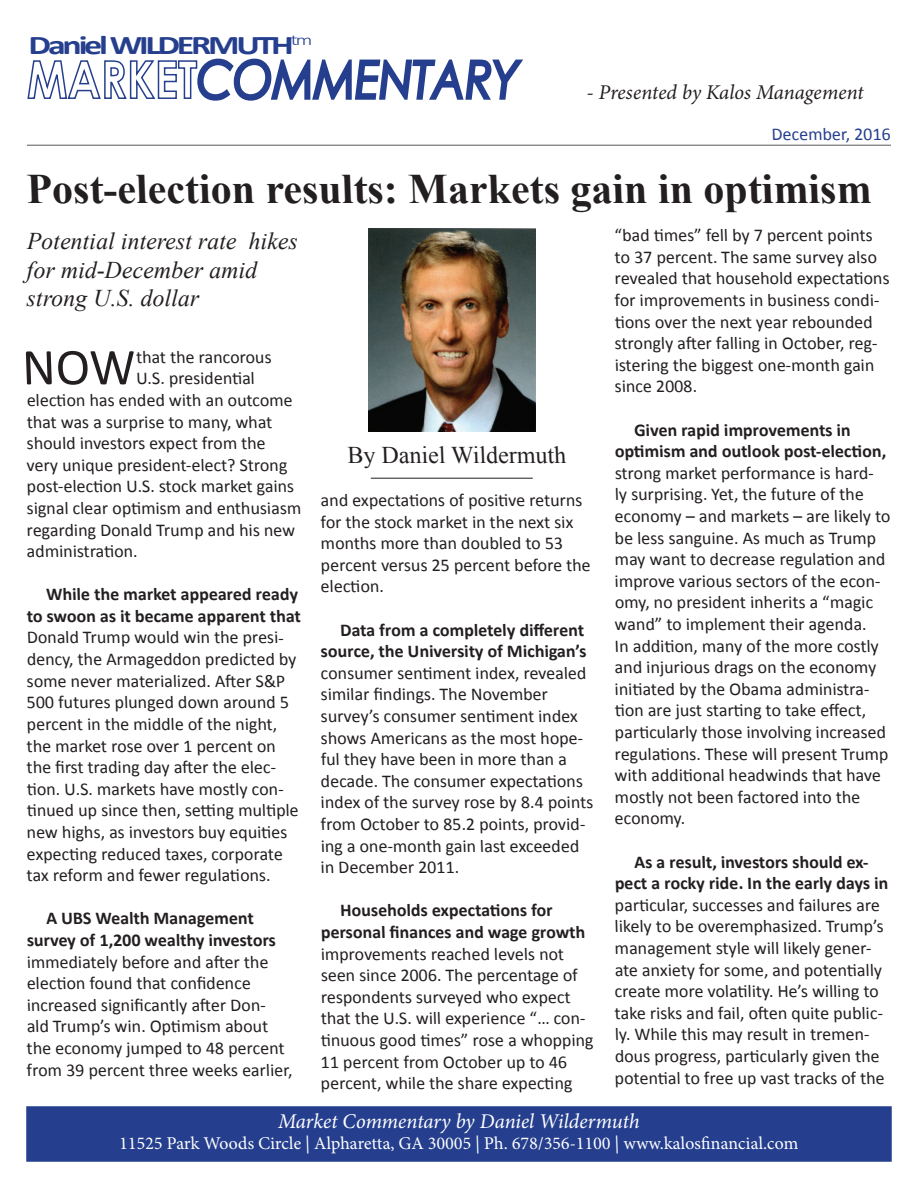
<style>
.page{position:relative;width:918px;height:1188px;background:#fff}
.page>*{position:absolute;margin:0;border:0;box-sizing:border-box;transform-origin:0 0}
.t1{font:52.05px "Calibri";color:#231f20}
.t2{font:italic 51.75px "Century Gothic";color:#253f8e;scale:.87 1}
.t3{font:700 42px "Times New Roman";color:#231f20}
.t4{font:700 27px "Calibri";letter-spacing:-.09em;color:#253f8e;scale:1.33 1}
.t5{font:italic 24px/28.8px "Times New Roman";color:#231f20}
.t6{font:24px "Times New Roman";color:#231f20}
.t7{font:italic 21px "Minion Pro";letter-spacing:-.005em;color:#fff}
.t8{font:italic 21px "Minion Pro";letter-spacing:-.01em;color:#231f20}
.t9{font:18px/21.6px "Calibri";letter-spacing:-.02em;color:#231f20}
.t10{font:700 18px/21.6px "Calibri";color:#231f20;text-align:right}
.t11{font:18px "Minion Pro";color:#fff}
.t12{font:18px "Calibri";color:#253f8e}
</style>
<div class="page">
<svg style="left:27px;top:58px;width:496px;height:43px"></svg>
<hr style="left:27px;top:145px;width:864px;height:1px;background:#231f20">
<div style="left:27px;top:1107px;width:864px;height:54px;background:#253f8e"></div>
<div style="left:26px;top:1106px;width:866px;height:56px;border:2px solid #253f8e"></div>
<img style="left:368px;top:229px;width:167px;height:203px">
<hr style="left:371px;top:478px;width:162px;height:1px;background:#231f20">
<h3 class="t4" style="left:29px;top:28px;width:215px">DanielWILDERMUTH<sup>tm</sup></h3>
<h2 class="t2" style="left:197px;top:43px;width:372px">COMMENTARY</h2>
<p class="t8" style="left:587px;top:78px;width:279px">- Presented by Kalos Management</p>
<p class="t12" style="left:772px;top:122px;width:121px">December, 2016</p>
<h3 class="t3" style="left:27px;top:160px;width:848px">Post-election results: Markets gain in optimism</h3>
<h3 class="t5" style="left:27px;top:226px;width:274px">Potential interest rate hikes for mid-December amid strong U.S. dollar</h3>
<p class="t9" style="left:615px;top:224px;width:277px">“bad times” fell by 7 percent points to 37 percent. The same survey also revealed that household expectations for improvements in business condi&shy;tions over the next year rebounded strongly after falling in October, reg&shy;istering the biggest one-month gain since 2008.</p>
<p class="t10" style="left:615px;top:419px;width:274px;text-align:left;text-indent:19px">Given rapid improvements in optimism and outlook post-election,</p>
<p class="t9" style="left:615px;top:462px;width:278px">strong market performance is hard&shy;ly surprising. Yet, the future of the economy – and markets – are likely to be less sanguine. As much as Trump may want to decrease regulation and improve various sectors of the econ&shy;omy, no president inherits a “magic wand” to implement their agenda.<br>In addition, many of the more costly and injurious drags on the economy initiated by the Obama administra&shy;tion are just starting to take effect, particularly those involving increased regulations. These will present Trump with additional headwinds that have mostly not been factored into the economy.</p>
<p class="t10" style="left:615px;top:851px;width:276px;text-align:center">As a result, investors should ex-<br>pect a rocky ride. In the early days in</p>
<p class="t9" style="left:615px;top:894px;width:272px">particular, successes and failures are likely to be overemphasized. Trump’s management style will likely gener&shy;ate anxiety for some, and potentially create more volatility. He’s willing to take risks and fail, often quite public&shy;ly. While this may result in tremen&shy;dous progress, particularly given the potential to free up vast tracks of the</p>
<h1 class="t1" style="left:23px;top:334px;width:118px">NOW</h1>
<p class="t9" style="left:136px;top:346px;width:138px">that the rancorous</p>
<p class="t9" style="left:136px;top:368px;width:121px">U.S. presidential</p>
<p class="t9" style="left:27px;top:389px;width:268px">election has ended with an outcome</p>
<p class="t9" style="left:27px;top:411px;width:248px">that was a surprise to many, what</p>
<p class="t9" style="left:27px;top:432px;width:241px">should investors expect from the</p>
<p class="t9" style="left:27px;top:454px;width:263px">very unique president-elect? Strong</p>
<p class="t9" style="left:27px;top:476px;width:270px">post-election U.S. stock market gains</p>
<p class="t9" style="left:27px;top:497px;width:277px">signal clear optimism and enthusiasm</p>
<p class="t9" style="left:27px;top:519px;width:271px">regarding Donald Trump and his new</p>
<p class="t9" style="left:27px;top:540px;width:113px">administration.</p>
<p class="t10" style="left:27px;top:584px;width:276px">While the market appeared ready<br>to swoon as it became apparent that</p>
<p class="t9" style="left:27px;top:627px;width:274px">Donald Trump would win the presi&shy;dency, the Armageddon predicted by some never materialized. After S&amp;P 500 futures plunged down around 5 percent in the middle of the night, the market rose over 1 percent on the first trading day after the elec&shy;tion. U.S. markets have mostly con&shy;tinued up since then, setting multiple new highs, as investors buy equities expecting reduced taxes, corporate tax reform and fewer regulations.</p>
<p class="t10" style="left:27px;top:908px;width:251px;text-align:center">A UBS Wealth Management survey of 1,200 wealthy investors</p>
<p class="t9" style="left:27px;top:951px;width:268px">immediately before and after the election found that confidence increased significantly after Don&shy;ald Trump’s win. Optimism about the economy jumped to 48 percent from 39 percent three weeks earlier,</p>
<h3 class="t6" style="left:348px;top:439px;width:221px">By Daniel Wildermuth</h3>
<p class="t9" style="left:321px;top:489px;width:272px">and expectations of positive returns for the stock market in the next six months more than doubled to 53 percent versus 25 percent before the election.</p>
<p class="t10" style="left:321px;top:619px;width:268px">Data from a completely different source, the University of Michigan’s</p>
<p class="t9" style="left:321px;top:662px;width:275px">consumer sentiment index, revealed similar findings. The November survey’s consumer sentiment index shows Americans as the most hope&shy;ful they have been in more than a decade. The consumer expectations index of the survey rose by 8.4 points from October to 85.2 points, provid&shy;ing a one-month gain last exceeded in December 2011.</p>
<p class="t10" style="left:321px;top:900px;width:267px;text-align:left;text-indent:19px">Households expectations for personal finances and wage growth</p>
<p class="t9" style="left:321px;top:943px;width:275px">improvements reached levels not seen since 2006. The percentage of respondents surveyed who expect that the U.S. will experience “… con&shy;tinuous good times” rose a whopping 11 percent from October up to 46 percent, while the share expecting</p>
<p class="t7" style="left:278px;top:1106px;width:364px">Market Commentary by Daniel Wildermuth</p>
<p class="t11" style="left:119px;top:1131px;width:681px">11525 Park Woods Circle | Alpharetta, GA 30005 | Ph. 678/356-1100 | www.kalosfinancial.com</p>
</div>
